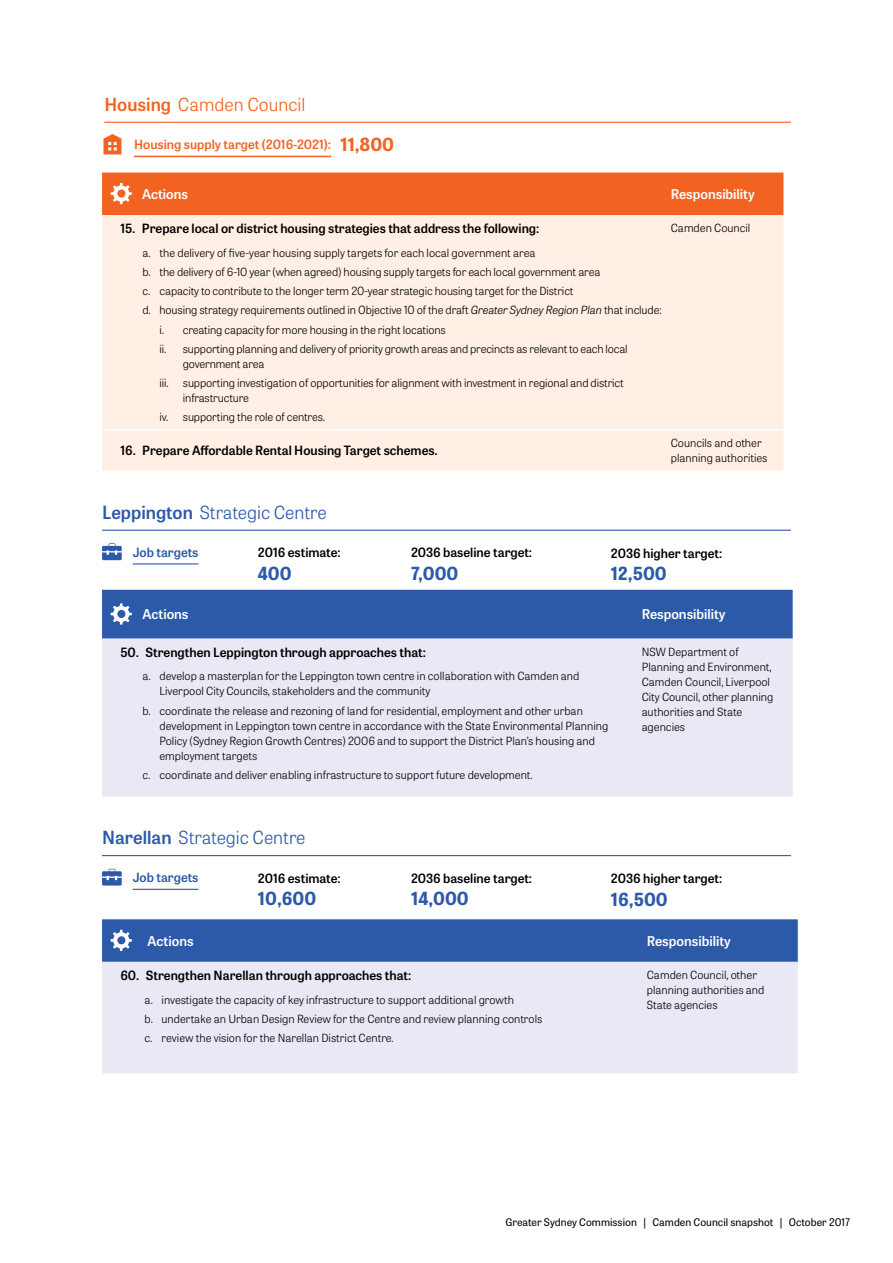
<style>
.page{position:relative;width:893px;height:1263px;background:#fff}
.page>*{position:absolute;margin:0;border:0;box-sizing:border-box;transform-origin:0 0}
.t1{font:300 18px "Tablet Gothic";color:#2d59a9}
.t2{font:700 18px "Tablet Gothic";color:#2d59a9}
.t3{font:300 18px "Tablet Gothic";color:#f26322}
.t4{font:600 13.5px "Tablet Gothic";color:#fff}
.t5{font:600 12.75px "Tablet Gothic";color:#000}
.t6{font:600 12.75px "Tablet Gothic";color:#f26322}
.t7{font:600 12.75px "Tablet Gothic";color:#2d59a9}
.t8{font:300 11.25px/15px "Tablet Gothic";letter-spacing:-.005em;color:#000}
.t9{font:10.5px "Tablet Gothic";letter-spacing:.005em;color:#000}
.s1{font-weight:600}
.s2{font-weight:700;font-size:18px}
.s3{font-style:italic}
</style>
<div class="page">
<hr style="left:104px;top:122px;width:687px;height:1px;background:#f26322">
<div style="left:102px;top:215px;width:681px;height:255px;background:#ffefe4"></div>
<hr style="left:102px;top:429px;width:40px;height:2px;background:#fff">
<hr style="left:142px;top:429px;width:522px;height:2px;background:#fff">
<hr style="left:664px;top:429px;width:119px;height:2px;background:#fff">
<div style="left:102px;top:173px;width:681px;height:42px;background:#f26322"></div>
<svg style="left:102px;top:543px;width:20px;height:17px"></svg>
<hr style="left:133px;top:563px;width:65px;height:1px;background:#2d59a9">
<hr style="left:102px;top:530px;width:689px;height:1px;background:#2d59a9">
<svg style="left:102px;top:869px;width:20px;height:16px"></svg>
<hr style="left:133px;top:889px;width:65px;height:1px;background:#2d59a9">
<hr style="left:102px;top:855px;width:689px;height:1px;background:#2d59a9">
<div style="left:102px;top:962px;width:696px;height:111px;background:#e8e9f5"></div>
<div style="left:102px;top:919px;width:696px;height:43px;background:#2d59a9"></div>
<svg style="left:103px;top:134px;width:18px;height:20px"></svg>
<hr style="left:134px;top:156px;width:197px;height:1px;background:#f26322">
<div style="left:102px;top:639px;width:691px;height:157px;background:#e8e9f5"></div>
<div style="left:102px;top:590px;width:691px;height:49px;background:#2d59a9"></div>
<h1 class="t3" style="left:104px;top:92px;width:203px"><span class="s1">Housing</span> Camden Council</h1>
<p class="t6" style="left:134px;top:136px;width:262px">Housing supply target (2016-2021): <span class="s2">11,800</span></p>
<p class="t4" style="left:142px;top:184px;width:48px">Actions</p>
<p class="t4" style="left:671px;top:184px;width:85px">Responsibility</p>
<p class="t5" style="left:120px;top:220px;width:421px">15. Prepare local or district housing strategies that address the following:</p>
<p class="t8" style="left:142px;top:245px;width:395px">a. the delivery of five-year housing supply targets for each local government area</p>
<p class="t8" style="left:142px;top:264px;width:459px">b. the delivery of 6-10 year (when agreed) housing supply targets for each local government area</p>
<p class="t8" style="left:142px;top:283px;width:433px">c. capacity to contribute to the longer term 20-year strategic housing target for the District</p>
<p class="t8" style="left:142px;top:302px;width:521px">d. housing strategy requirements outlined in Objective 10 of the draft <span class="s3">Greater Sydney Region Plan</span> that include:</p>
<p class="t8" style="left:159px;top:322px;width:288px">i. creating capacity for more housing in the right locations</p>
<p class="t8" style="left:159px;top:341px;width:470px">ii. supporting planning and delivery of priority growth areas and precincts as relevant to each local</p>
<p class="t8" style="left:159px;top:354px;width:466px;line-height:19.2px;text-indent:23px">government area<br>iii. supporting investigation of opportunities for alignment with investment in regional and district</p>
<p class="t8" style="left:159px;top:388px;width:167px;line-height:19.2px;text-indent:23px">infrastructure<br>iv. supporting the role of centres.</p>
<p class="t8" style="left:671px;top:220px;width:81px">Camden Council</p>
<p class="t5" style="left:120px;top:441px;width:319px">16. Prepare Affordable Rental Housing Target schemes.</p>
<p class="t8" style="left:671px;top:435px;width:98px">Councils and other planning authorities</p>
<h1 class="t1" style="left:102px;top:500px;width:226px"><span class="s1">Leppington</span> Strategic Centre</h1>
<p class="t7" style="left:133px;top:543px;width:67px">Job targets</p>
<p class="t5" style="left:258px;top:544px;width:84px">2016 estimate:</p>
<h1 class="t2" style="left:258px;top:560px;width:35px">400</h1>
<p class="t5" style="left:411px;top:544px;width:123px">2036 baseline target:</p>
<h1 class="t2" style="left:411px;top:560px;width:49px">7,000</h1>
<p class="t5" style="left:611px;top:544px;width:113px">2036 higher target:</p>
<h1 class="t2" style="left:611px;top:561px;width:57px">12,500</h1>
<p class="t4" style="left:142px;top:605px;width:48px">Actions</p>
<p class="t4" style="left:642px;top:605px;width:85px">Responsibility</p>
<p class="t5" style="left:120px;top:643px;width:307px">50. Strengthen Leppington through approaches that:</p>
<p class="t8" style="left:159px;top:668px;width:421px;text-indent:-17px">a. develop a masterplan for the Leppington town centre in collaboration with Camden and<br>Liverpool City Councils, stakeholders and the community</p>
<p class="t8" style="left:159px;top:703px;width:450px;text-indent:-17px">b. coordinate the release and rezoning of land for residential, employment and other urban development in Leppington town centre in accordance with the State Environmental Planning Policy (Sydney Region Growth Centres) 2006 and to support the District Plan’s housing and employment targets</p>
<p class="t8" style="left:142px;top:767px;width:392px">c. coordinate and deliver enabling infrastructure to support future development.</p>
<p class="t8" style="left:642px;top:644px;width:133px">NSW Department of<br>Planning and Environment,<br>Camden Council, Liverpool<br>City Council, other planning authorities and State agencies</p>
<h1 class="t1" style="left:102px;top:826px;width:205px"><span class="s1">Narellan</span> Strategic Centre</h1>
<p class="t7" style="left:133px;top:869px;width:67px">Job targets</p>
<p class="t5" style="left:258px;top:869px;width:84px">2016 estimate:</p>
<h1 class="t2" style="left:258px;top:886px;width:60px">10,600</h1>
<p class="t5" style="left:411px;top:869px;width:123px">2036 baseline target:</p>
<h1 class="t2" style="left:411px;top:886px;width:59px">14,000</h1>
<p class="t5" style="left:611px;top:869px;width:113px">2036 higher target:</p>
<h1 class="t2" style="left:611px;top:886px;width:58px">16,500</h1>
<p class="t4" style="left:148px;top:931px;width:48px">Actions</p>
<p class="t4" style="left:647px;top:931px;width:85px">Responsibility</p>
<p class="t5" style="left:120px;top:966px;width:292px">60. Strengthen Narellan through approaches that:</p>
<p class="t8" style="left:145px;top:989px;width:399px;line-height:19.2px">a. investigate the capacity of key infrastructure to support additional growth<br>b. undertake an Urban Design Review for the Centre and review planning controls c. review the vision for the Narellan District Centre<span class="s3">.</span></p>
<p class="t8" style="left:647px;top:967px;width:119px">Camden Council, other planning authorities and<br>State agencies</p>
<p class="t9" style="left:505px;top:1215px;width:346px">Greater Sydney Commission | Camden Council snapshot | October 2017</p>
</div>
